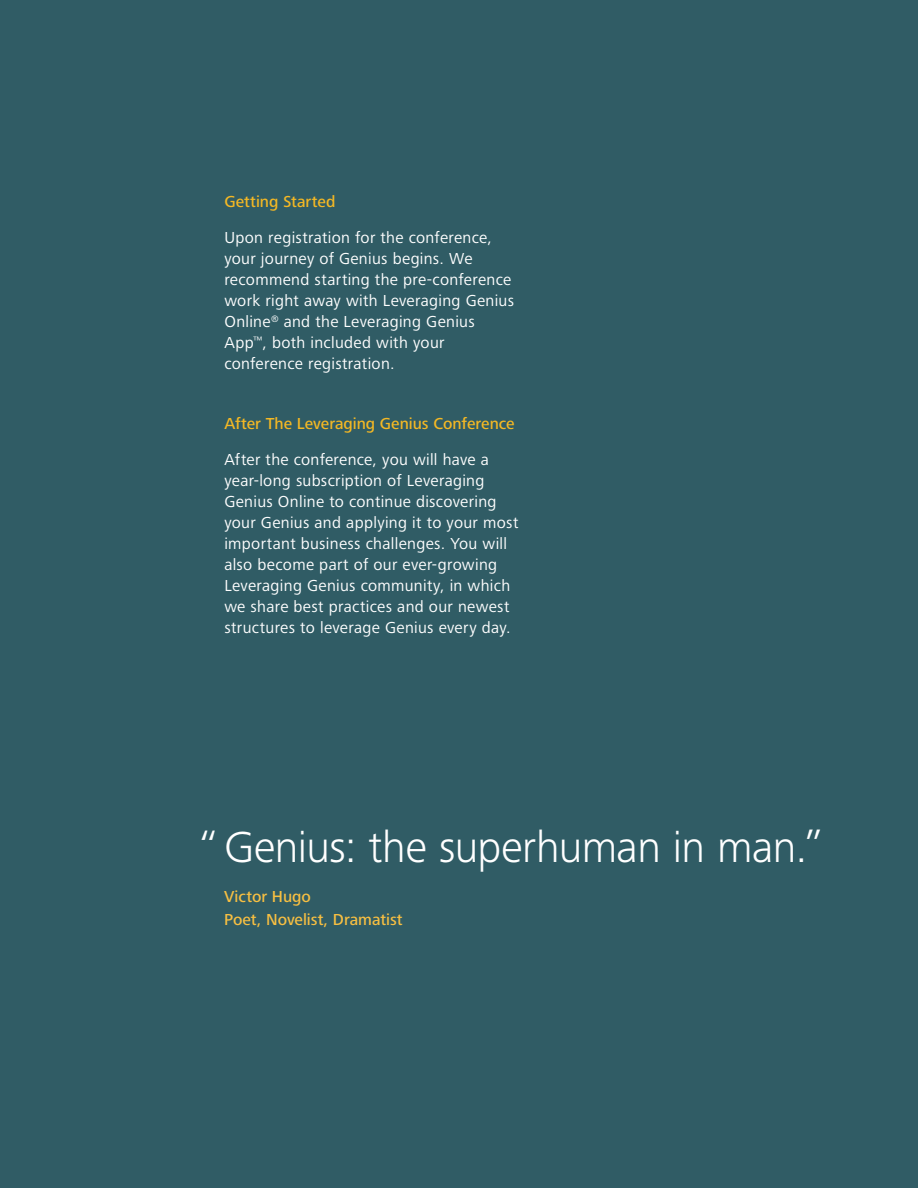
<style>
.page{position:relative;width:918px;height:1188px;background:#305c65}
.page>*{position:absolute;margin:0;border:0;box-sizing:border-box;transform-origin:0 0}
.t1{font:300 45px "Frutiger Next Pro";letter-spacing:-.015em;color:#fff}
.t2{font:16.5px/21px "Frutiger Next Pro";letter-spacing:.02em;color:#fff}
.t3{font:500 16.5px "Frutiger Next Pro";color:#f4b824}
.t4{font:500 16.5px/22.5px "Frutiger Next Pro";color:#f7bf42}
</style>
<div class="page">
<p class="t3" style="left:224px;top:193px;width:112px">Getting Started</p>
<p class="t2" style="left:224px;top:227px;width:291px">Upon registration for the conference, your journey of Genius begins. We recommend starting the pre-conference work right away with Leveraging Genius Online<sup>®</sup> and the Leveraging Genius App<sup>™</sup>, both included with your conference registration.</p>
<p class="t3" style="left:224px;top:414px;width:292px">After The Leveraging Genius Conference</p>
<p class="t2" style="left:224px;top:449px;width:296px">After the conference, you will have a year-long subscription of Leveraging Genius Online to continue discovering your Genius and applying it to your most important business challenges. You will also become part of our ever-growing Leveraging Genius community, in which we share best practices and our newest structures to leverage Genius every day.</p>
<h1 class="t1" style="left:199px;top:821px;width:626px">“Genius: the superhuman in man.”</h1>
<p class="t4" style="left:224px;top:886px;width:180px">Victor Hugo<br>Poet, Novelist, Dramatist</p>
</div>
